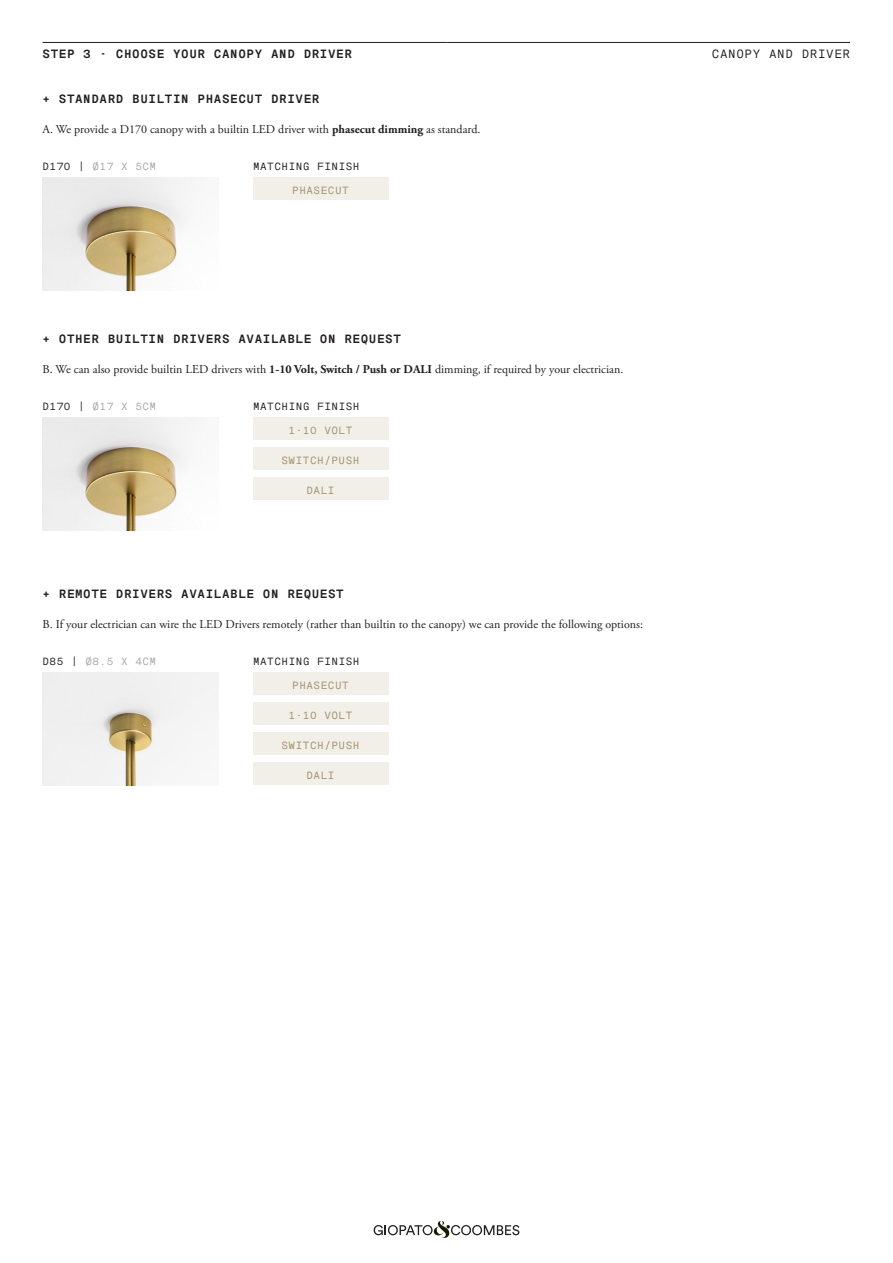
<style>
.page{position:relative;width:893px;height:1263px;background:#fff}
.page>*{position:absolute;margin:0;border:0;box-sizing:border-box;transform-origin:0 0}
._1_testo{font:12px "Adobe Garamond Pro";color:#231f20}
._2_Messina_Titoletti_no_Filetto{font:700 12px "Messina Sans Mono";letter-spacing:.05em;color:#231f20}
._2_Messina_Titoletti___Filetto{font:700 12px "Messina Sans Mono";letter-spacing:.05em;color:#231f20}
._2_Messina_Titoletti___Filetto_-_DX{font:12px "Messina Sans Mono";letter-spacing:.05em;color:#231f20}
._2_1_Messina_Piccolo_TASTI{font:10.5px "Messina Sans Mono";letter-spacing:.05em;color:#a1906c}
._2_1_Messina_Piccolo_sopra_immagini{font:10.5px "Messina Sans Mono";letter-spacing:.05em;color:#231f20}
._2_1_Messina_Piccolo_sopra_immagini-2{font:10.5px "Messina Sans Mono";letter-spacing:.05em;color:#a8a9ad}
.s1{font-weight:700}
.s2{color:#231f20}
</style>
<div class="page">
<svg style="left:374px;top:1221px;width:145px;height:17px"></svg>
<div style="left:253px;top:673px;width:135px;height:22px;background:#f1efe8"></div>
<div style="left:253px;top:763px;width:135px;height:22px;background:#f1efe8"></div>
<div style="left:253px;top:478px;width:135px;height:22px;background:#f1efe8"></div>
<div style="left:253px;top:703px;width:135px;height:22px;background:#f1efe8"></div>
<div style="left:253px;top:418px;width:135px;height:22px;background:#f1efe8"></div>
<div style="left:253px;top:733px;width:135px;height:22px;background:#f1efe8"></div>
<div style="left:253px;top:448px;width:135px;height:22px;background:#f1efe8"></div>
<div style="left:253px;top:177px;width:135px;height:23px;background:#f1efe8"></div>
<hr style="left:43px;top:42px;width:403px;height:1px;background:#231f20">
<hr style="left:446px;top:42px;width:404px;height:1px;background:#231f20">
<img style="left:43px;top:178px;width:153px;height:112px">
<img style="left:43px;top:673px;width:176px;height:112px">
<img style="left:43px;top:418px;width:155px;height:112px">
<p class="_2_Messina_Titoletti___Filetto" style="left:43px;top:45px;width:311px">STEP 3 - CHOOSE YOUR CANOPY AND DRIVER</p>
<p class="_2_Messina_Titoletti___Filetto_-_DX" style="left:712px;top:45px;width:140px">CANOPY AND DRIVER</p>
<p class="_2_Messina_Titoletti_no_Filetto" style="left:43px;top:90px;width:278px">+ STANDARD BUILTIN PHASECUT DRIVER</p>
<p class="_1_testo" style="left:43px;top:122px;width:439px">A. We provide a D170 canopy with a builtin LED driver with <span class="s1">phasecut dimming</span> as standard.</p>
<p class="_2_1_Messina_Piccolo_sopra_immagini-2" style="left:43px;top:159px;width:115px"><span class="s2">D170 |</span> Ø17 X 5CM</p>
<p class="_2_1_Messina_Piccolo_sopra_immagini" style="left:253px;top:159px;width:108px">MATCHING FINISH</p>
<p class="_2_1_Messina_Piccolo_TASTI" style="left:292px;top:183px;width:58px">PHASECUT</p>
<p class="_2_Messina_Titoletti_no_Filetto" style="left:43px;top:330px;width:360px">+ OTHER BUILTIN DRIVERS AVAILABLE ON REQUEST</p>
<p class="_1_testo" style="left:43px;top:362px;width:582px">B. We can also provide builtin LED drivers with <span class="s1">1-10 Volt, Switch / Push or DALI</span> dimming, if required by your electrician.</p>
<p class="_2_1_Messina_Piccolo_sopra_immagini-2" style="left:43px;top:399px;width:115px"><span class="s2">D170 |</span> Ø17 X 5CM</p>
<p class="_2_1_Messina_Piccolo_sopra_immagini" style="left:253px;top:399px;width:108px">MATCHING FINISH</p>
<p class="_2_1_Messina_Piccolo_TASTI" style="left:289px;top:423px;width:65px">1-10 VOLT</p>
<p class="_2_1_Messina_Piccolo_TASTI" style="left:281px;top:453px;width:80px">SWITCH/PUSH</p>
<p class="_2_1_Messina_Piccolo_TASTI" style="left:306px;top:483px;width:30px">DALI</p>
<p class="_2_Messina_Titoletti_no_Filetto" style="left:43px;top:585px;width:303px">+ REMOTE DRIVERS AVAILABLE ON REQUEST</p>
<p class="_1_testo" style="left:43px;top:617px;width:602px">B. If your electrician can wire the LED Drivers remotely (rather than builtin to the canopy) we can provide the following options:</p>
<p class="_2_1_Messina_Piccolo_sopra_immagini-2" style="left:43px;top:654px;width:115px"><span class="s2">D85 |</span> Ø8.5 X 4CM</p>
<p class="_2_1_Messina_Piccolo_sopra_immagini" style="left:253px;top:654px;width:108px">MATCHING FINISH</p>
<p class="_2_1_Messina_Piccolo_TASTI" style="left:292px;top:678px;width:58px">PHASECUT</p>
<p class="_2_1_Messina_Piccolo_TASTI" style="left:289px;top:708px;width:65px">1-10 VOLT</p>
<p class="_2_1_Messina_Piccolo_TASTI" style="left:281px;top:738px;width:80px">SWITCH/PUSH</p>
<p class="_2_1_Messina_Piccolo_TASTI" style="left:306px;top:768px;width:30px">DALI</p>
</div>
